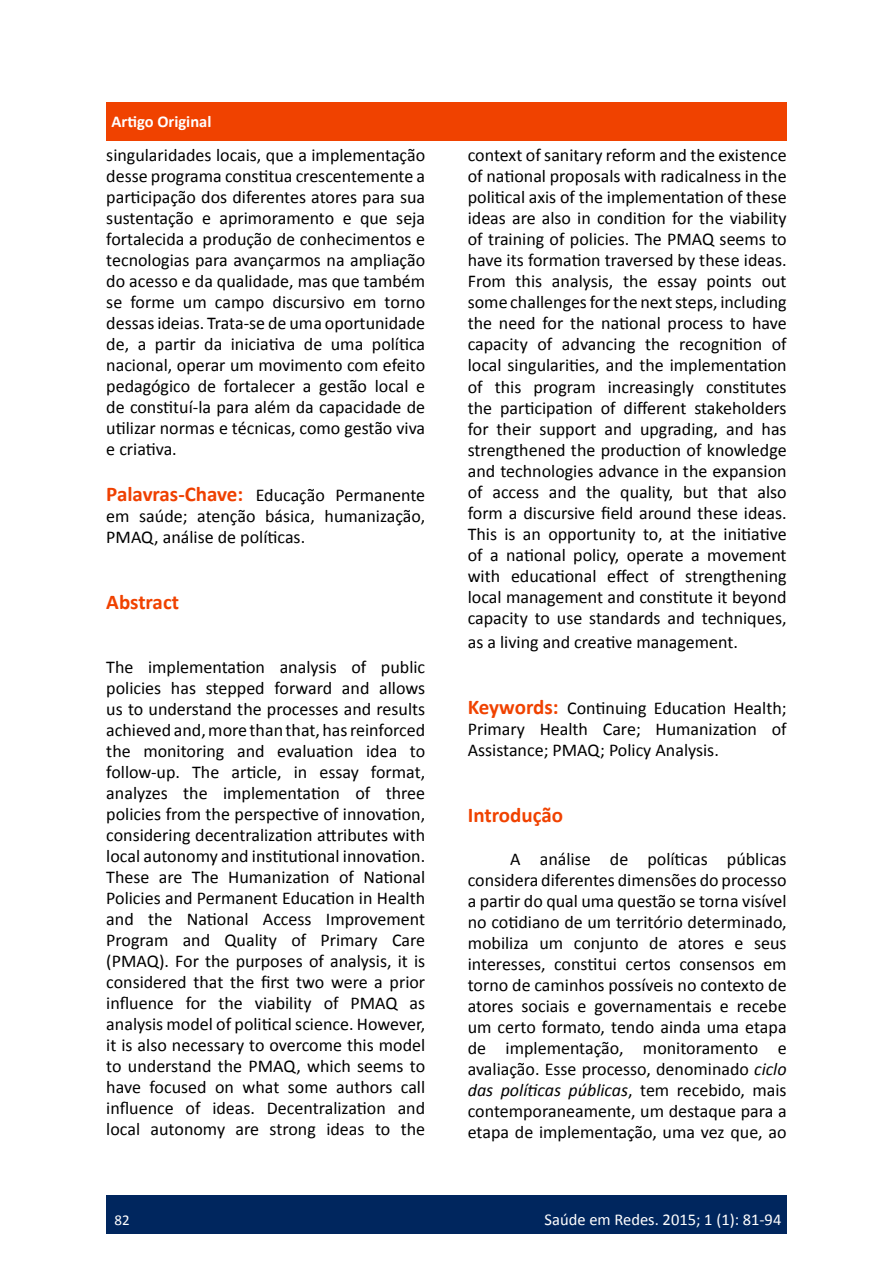
<style>
.page{position:relative;width:893px;height:1263px;background:#fff}
.page>*{position:absolute;margin:0;border:0;box-sizing:border-box;transform-origin:0 0}
.t1{font:700 21px "Calibri";color:#f04200}
.t2{font:18px/21px "Calibri";color:#000;text-align:justify}
.t3{font:16.5px "Calibri";color:#fff}
.t4{font:700 16.5px "Calibri";color:#fff}
.t5{font:15px "Calibri";color:#fff}
.s1{font-weight:700;font-size:21px;color:#ef4000}
.s2{font-weight:700;font-size:21px;color:#f04200}
.s3{font-style:italic}
</style>
<div class="page">
<div style="left:106px;top:1195px;width:681px;height:38px;background:#00265e"></div>
<div style="left:106px;top:102px;width:681px;height:38px;background:#f04200"></div>
<p class="t4" style="left:112px;top:110px;width:101px">Artigo Original</p>
<p class="t2" style="left:106px;top:144px;width:320px">singularidades locais, que a implementação desse programa constitua crescentemente a participação dos diferentes atores para sua sustentação e aprimoramento e que seja fortalecida a produção de conhecimentos e tecnologias para avançarmos na ampliação do acesso e da qualidade, mas que também se forme um campo discursivo em torno dessas ideias. Trata-se de uma oportunidade de, a partir da iniciativa de uma política nacional, operar um movimento com efeito pedagógico de fortalecer a gestão local e de constituí-la para além da capacidade de utilizar normas e técnicas, como gestão viva e criativa.</p>
<p class="t2" style="left:106px;top:484px;width:320px"><span class="s1">Palavras-Chave:</span> Educação Permanente em saúde; atenção básica, humanização, PMAQ, análise de políticas.</p>
<p class="t1" style="left:106px;top:587px;width:74px">Abstract</p>
<p class="t2" style="left:106px;top:656px;width:320px">The implementation analysis of public policies has stepped forward and allows us to understand the processes and results achieved and, more than that, has reinforced the monitoring and evaluation idea to follow-up. The article, in essay format, analyzes the implementation of three policies from the perspective of innovation, considering decentralization attributes with local autonomy and institutional innovation.<br>These are The Humanization of National Policies and Permanent Education in Health and the National Access Improvement Program and Quality of Primary Care (PMAQ). For the purposes of analysis, it is considered that the first two were a prior influence for the viability of PMAQ as analysis model of political science. However, it is also necessary to overcome this model to understand the PMAQ, which seems to have focused on what some authors call influence of ideas. Decentralization and local autonomy are strong ideas to the</p>
<p class="t2" style="left:468px;top:144px;width:320px">context of sanitary reform and the existence of national proposals with radicalness in the political axis of the implementation of these ideas are also in condition for the viability of training of policies. The PMAQ seems to have its formation traversed by these ideas.<br>From this analysis, the essay points out some challenges for the next steps, including the need for the national process to have capacity of advancing the recognition of local singularities, and the implementation of this program increasingly constitutes the participation of different stakeholders for their support and upgrading, and has strengthened the production of knowledge and technologies advance in the expansion of access and the quality, but that also form a discursive field around these ideas.<br>This is an opportunity to, at the initiative of a national policy, operate a movement with educational effect of strengthening local management and constitute it beyond capacity to use standards and techniques,</p>
<p class="t2" style="left:468px;top:631px;width:272px">as a living and creative management.</p>
<p class="t2" style="left:468px;top:697px;width:320px"><span class="s2">Keywords:</span> Continuing Education Health; Primary Health Care; Humanization of Assistance; PMAQ; Policy Analysis.</p>
<p class="t1" style="left:468px;top:800px;width:97px">Introdução</p>
<p class="t2" style="left:468px;top:848px;width:320px;text-indent:43px">A análise de políticas públicas considera diferentes dimensões do processo a partir do qual uma questão se torna visível no cotidiano de um território determinado, mobiliza um conjunto de atores e seus interesses, constitui certos consensos em torno de caminhos possíveis no contexto de atores sociais e governamentais e recebe um certo formato, tendo ainda uma etapa de implementação, monitoramento e avaliação. Esse processo, denominado <span class="s3">ciclo das políticas públicas</span>, tem recebido, mais contemporaneamente, um destaque para a etapa de implementação, uma vez que, ao</p>
<p class="t5" style="left:115px;top:1209px;width:17px">82</p>
<p class="t3" style="left:545px;top:1208px;width:238px">Saúde em Redes. 2015; 1 (1): 81-94</p>
</div>
